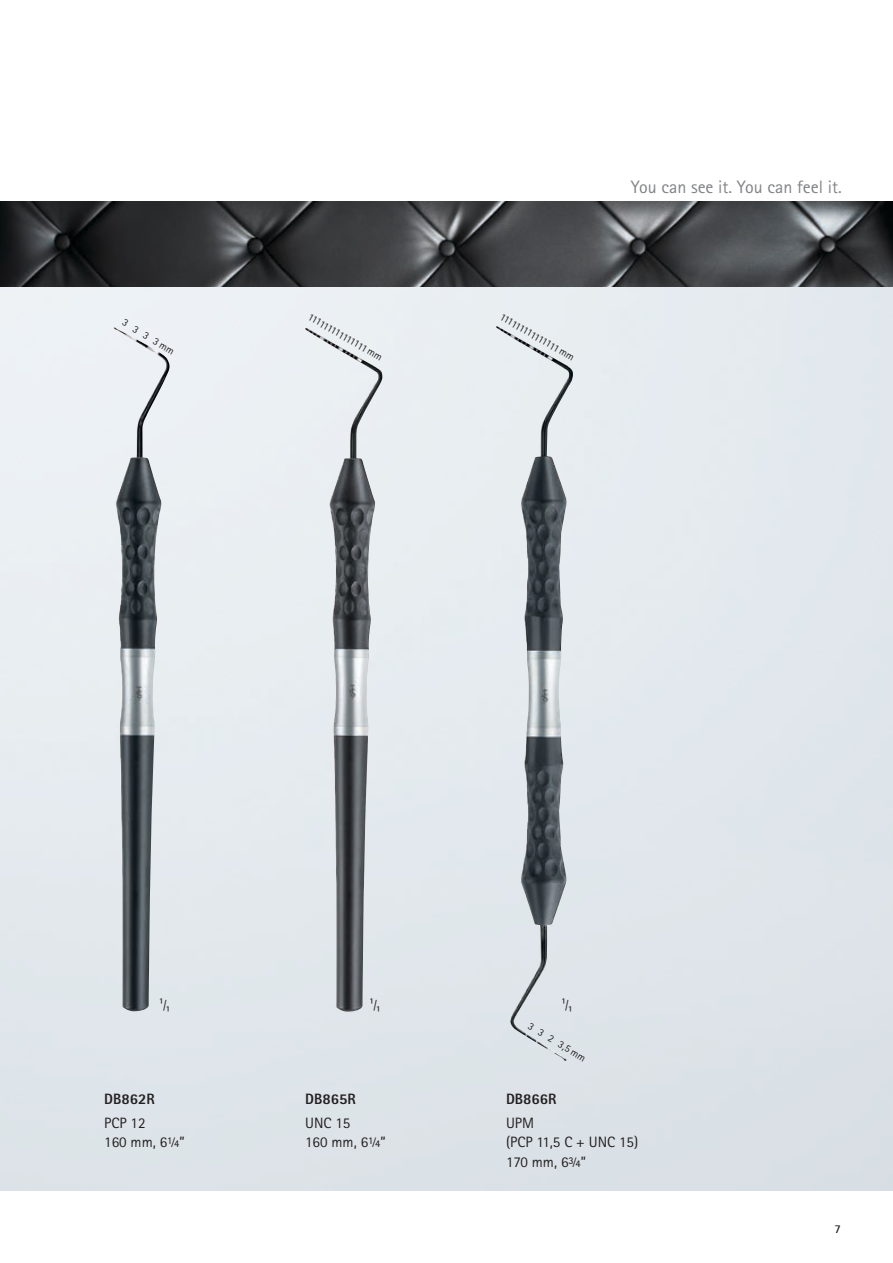
<style>
.page{position:relative;width:893px;height:1263px;background:#fff}
.page>*{position:absolute;margin:0;border:0;box-sizing:border-box;transform-origin:0 0}
.t1{font:18px "Rotis Sans Serif Pro";color:#808285}
.t2{font:15px/19.5px "Rotis Sans Serif Pro";color:#231f20}
.t3{font:800 15px "Rotis Sans Serif Pro";color:#231f20}
.t4{font:700 12px "Rotis Sans Serif Pro";color:#231f20}
.t5{font:10.5px "Rotis Sans Serif Pro";color:#231f20}
.s1{font-weight:400}
</style>
<div class="page">
<img style="left:0;top:202px;width:893px;height:85px">
<img style="left:114px;top:327px;width:56px;height:684px">
<img style="left:305px;top:328px;width:78px;height:684px">
<img style="left:496px;top:326px;width:77px;height:735px">
<p class="t5" style="left:127px;top:316px;width:60px;rotate:31deg">3 3 3 3 mm</p>
<p class="t5" style="left:312px;top:310px;width:86px;rotate:30deg">111111111111111 mm</p>
<p class="t5" style="left:504px;top:310px;width:86px;rotate:30deg">111111111111111 mm</p>
<p class="t1" style="left:631px;top:176px;width:213px">You can see it. You can feel it.</p>
<p class="t4" style="left:159px;top:995px;width:12px">¹<span class="s1">/</span>₁</p>
<p class="t3" style="left:104px;top:1089px;width:52px">DB862R</p>
<p class="t2" style="left:104px;top:1113px;width:82px">PCP 12<br>160 mm, 6¼”</p>
<p class="t4" style="left:370px;top:995px;width:12px">¹<span class="s1">/</span>₁</p>
<p class="t3" style="left:305px;top:1089px;width:52px">DB865R</p>
<p class="t2" style="left:305px;top:1113px;width:82px">UNC 15<br>160 mm, 6¼”</p>
<p class="t4" style="left:562px;top:995px;width:12px">¹<span class="s1">/</span>₁</p>
<p class="t5" style="left:532px;top:1019px;width:67px;rotate:31deg">3 3 2 3,5 mm</p>
<p class="t3" style="left:506px;top:1089px;width:52px">DB866R</p>
<p class="t2" style="left:506px;top:1113px;width:134px">UPM<br>(PCP 11,5 C + UNC 15)<br>170 mm, 6¾”</p>
<p class="t4" style="left:834px;top:1221px;width:8px">7</p>
</div>
